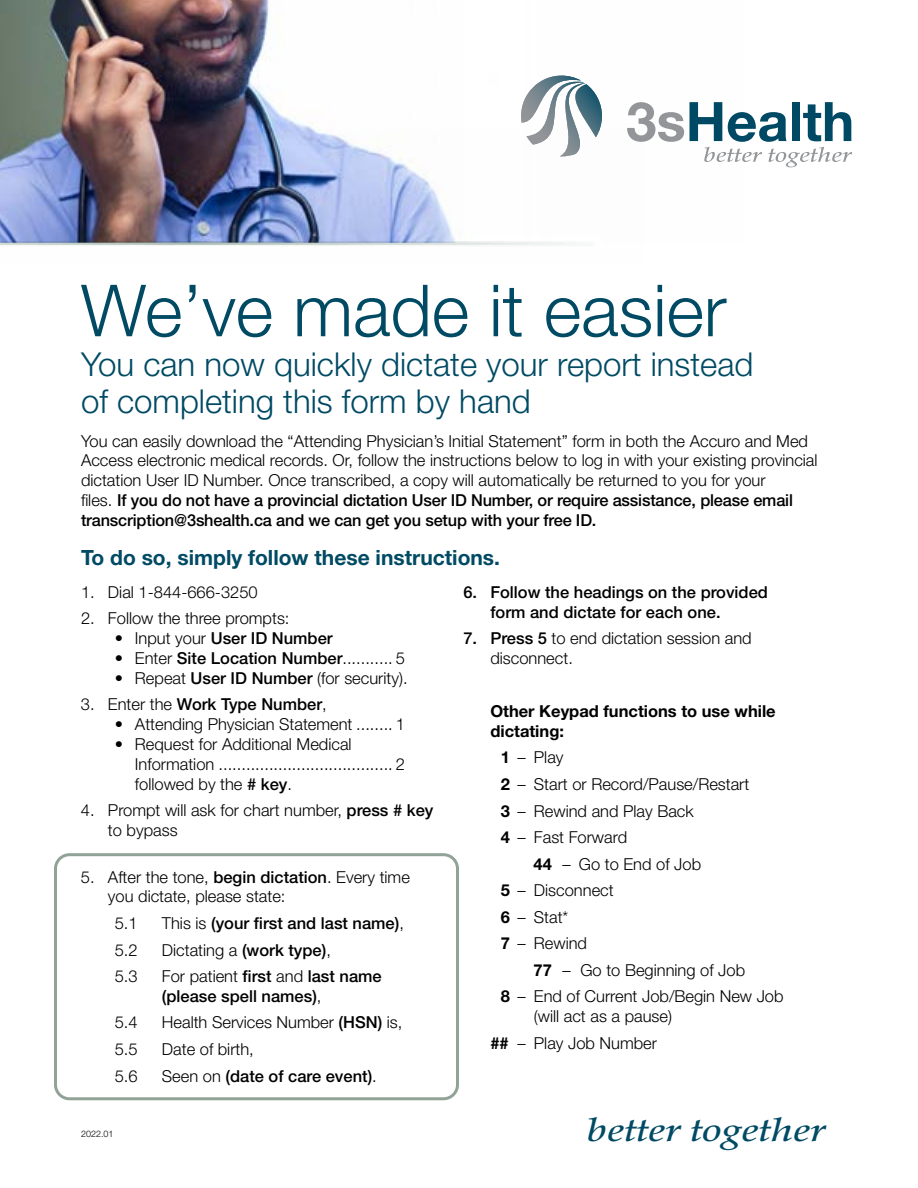
<style>
.page{position:relative;width:918px;height:1188px;background:#fff}
.page>*{position:absolute;margin:0;border:0;box-sizing:border-box;transform-origin:0 0}
.t1{font:300 72px "Helvetica Neue LT Pro";color:#004a64}
.t2{font:300 33px/37.5px "Helvetica Neue LT Pro";color:#004a64}
.t3{font:italic 500 33px "Palatino";color:#004a64;scale:1.23 1}
.t4{font:700 21px "Helvetica Neue LT Pro";color:#004a64}
.t5{font:300 16.5px/19.8px "Helvetica Neue LT Pro";color:#000}
.t6{font:500 16.5px/19.8px "Helvetica Neue LT Pro";color:#000}
.t7{font:700 16.5px/19.8px "Helvetica Neue LT Pro";color:#000}
.t8{font:300 9px "Helvetica Neue LT Pro";color:#000}
.s1{font-weight:500}
.s2{font-weight:300}
.s3{font-weight:700}
</style>
<div class="page">
<div style="left:54px;top:853px;width:405px;height:247px;border:3px solid #91a396;border-radius:14px"></div>
<img style="left:0;top:0;width:315px;height:130px">
<img style="left:0;top:130px;width:577px;height:116px">
<svg style="left:521px;top:75px;width:81px;height:81px"></svg>
<svg style="left:627px;top:102px;width:225px;height:65px"></svg>
<h1 class="t1" style="left:81px;top:267px;width:647px">We’ve made it easier</h1>
<h2 class="t2" style="left:81px;top:345px;width:674px">You can now quickly dictate your report instead of completing this form by hand</h2>
<p class="t5" style="left:81px;top:431px;width:738px">You can easily download the “Attending Physician’s Initial Statement” form in both the Accuro and Med Access electronic medical records. Or, follow the instructions below to log in with your existing provincial dictation User ID Number. Once transcribed, a copy will automatically be returned to you for your<br>files. <span class="s1">If you do not have a provincial dictation User ID Number, or require assistance, please email transcription@3shealth.ca and we can get you setup with your free ID.</span></p>
<p class="t4" style="left:81px;top:544px;width:421px">To do so, simply follow these instructions.</p>
<p class="t5" style="left:81px;top:582px;width:178px">1. Dial 1-844-666-3250</p>
<p class="t5" style="left:81px;top:608px;width:210px">2. Follow the three prompts:</p>
<p class="t6" style="left:115px;top:628px;width:219px"><span class="s2">• Input your</span> User ID Number</p>
<p class="t5" style="left:115px;top:648px;width:292px">• Enter <span class="s1">Site Location Number</span>........... 5</p>
<p class="t5" style="left:115px;top:668px;width:294px">• Repeat <span class="s1">User ID Number</span> (for security).</p>
<p class="t6" style="left:81px;top:694px;width:247px"><span class="s2">3. Enter the</span> Work Type Number<span class="s2">,</span></p>
<p class="t5" style="left:115px;top:714px;width:292px">• Attending Physician Statement ........ 1</p>
<p class="t5" style="left:135px;top:734px;width:272px;text-indent:-20px">• Request for Additional Medical<br>Information ...................................... 2 followed by the <span class="s1"># key</span>.</p>
<p class="t5" style="left:108px;top:800px;width:327px;text-indent:-27px">4. Prompt will ask for chart number, <span class="s1">press # key </span>to bypass</p>
<p class="t5" style="left:108px;top:867px;width:303px;text-indent:-27px">5. After the tone, <span class="s1">begin dictation</span>. Every time you dictate, please state:</p>
<p class="t5" style="left:115px;top:913px;width:24px">5.1</p>
<p class="t6" style="left:162px;top:913px;width:244px"><span class="s2">This is</span> (your first and last name)<span class="s2">,</span></p>
<p class="t5" style="left:115px;top:939px;width:24px">5.2</p>
<p class="t5" style="left:162px;top:939px;width:171px">Dictating a <span class="s1">(work type)</span>,</p>
<p class="t5" style="left:115px;top:966px;width:24px">5.3</p>
<p class="t6" style="left:162px;top:966px;width:221px"><span class="s2">For patient</span> first <span class="s2">and</span> last name (please spell names)<span class="s2">,</span></p>
<p class="t5" style="left:115px;top:1012px;width:24px">5.4</p>
<p class="t5" style="left:162px;top:1012px;width:242px">Health Services Number <span class="s1">(HSN)</span> is,</p>
<p class="t5" style="left:115px;top:1039px;width:24px">5.5</p>
<p class="t5" style="left:162px;top:1039px;width:93px">Date of birth,</p>
<p class="t5" style="left:115px;top:1065px;width:24px">5.6</p>
<p class="t6" style="left:162px;top:1066px;width:216px"><span class="s2">Seen on</span> (date of care event)<span class="s2">.</span></p>
<p class="t6" style="left:490px;top:582px;width:279px;text-indent:-27px">6. Follow the headings on the provided form and dictate for each one.</p>
<p class="t5" style="left:490px;top:628px;width:263px;text-indent:-27px"><span class="s1">7. Press 5</span> to end dictation session and disconnect.</p>
<p class="t7" style="left:490px;top:701px;width:287px">Other Keypad functions to use while dictating:</p>
<p class="t5" style="left:501px;top:747px;width:64px"><span class="s3">1</span> – Play</p>
<p class="t5" style="left:501px;top:774px;width:250px"><span class="s3">2</span> – Start or Record/Pause/Restart</p>
<p class="t5" style="left:501px;top:800px;width:195px"><span class="s3">3</span> – Rewind and Play Back</p>
<p class="t5" style="left:501px;top:827px;width:128px"><span class="s3">4</span> – Fast Forward</p>
<p class="t5" style="left:534px;top:854px;width:169px"><span class="s3">44</span> – Go to End of Job</p>
<p class="t5" style="left:501px;top:880px;width:114px"><span class="s3">5</span> – Disconnect</p>
<p class="t5" style="left:501px;top:907px;width:69px"><span class="s3">6</span> – Stat*</p>
<p class="t5" style="left:501px;top:933px;width:88px"><span class="s3">7</span> – Rewind</p>
<p class="t5" style="left:534px;top:960px;width:213px"><span class="s3">77</span> – Go to Beginning of Job</p>
<p class="t5" style="left:501px;top:986px;width:284px"><span class="s3">8</span> – End of Current Job/Begin New Job</p>
<p class="t5" style="left:490px;top:1003px;width:183px;line-height:26.5px;text-indent:44px">(will act as a pause) <span class="s3">##</span> – Play Job Number</p>
<p class="t8" style="left:81px;top:1128px;width:34px">2022.01</p>
<h2 class="t3" style="left:587px;top:1111px;width:195px">better together</h2>
</div>
